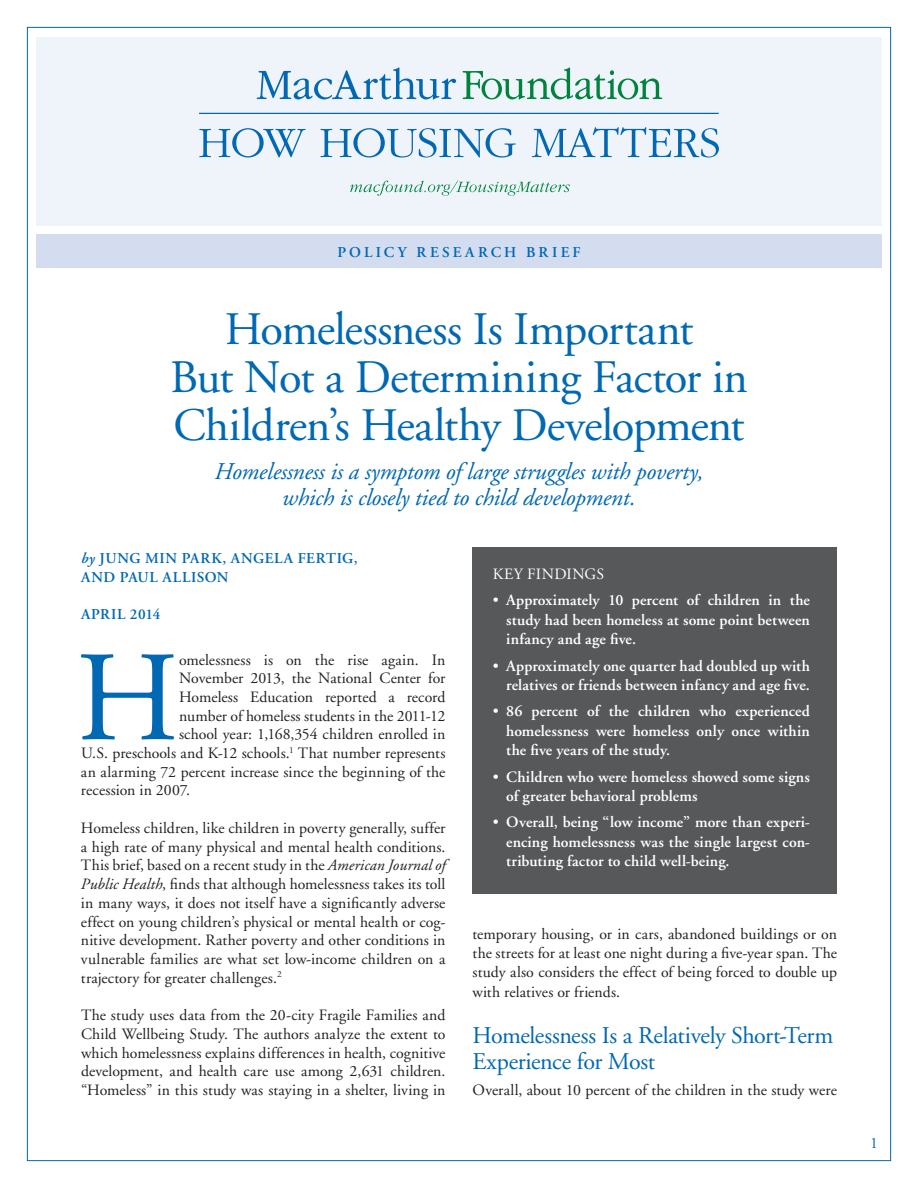
<style>
.page{position:relative;width:918px;height:1188px;background:#fff}
.page>*{position:absolute;margin:0;border:0;box-sizing:border-box;transform-origin:0 0}
.t1{font:127.95px "Adobe Garamond";color:#0168b3}
.t2{font:46.5px/48px "Adobe Garamond";letter-spacing:-.02em;color:#0168b3;text-align:center}
.t3{font:italic 24px/25.5px "Adobe Garamond";letter-spacing:-.01em;color:#0168b3;text-align:center}
.t4{font:24px/26.2px "Adobe Garamond";letter-spacing:-.015em;color:#0168b3}
.t5{font:15.75px/18.8px "Adobe Garamond";letter-spacing:.005em;color:#231f20;text-align:justify}
.t6{font:600 15.75px/19.5px "Adobe Garamond";letter-spacing:.005em;color:#fff;text-align:justify}
.t7{font:15.75px "Adobe Garamond";letter-spacing:.02em;color:#fff}
.t8{font:15.75px "Adobe Garamond";color:#0168b3}
.t9{font:600 15px/18.6px "Adobe Garamond";letter-spacing:.05em;color:#0168b3}
.t10{font:600 15px "Adobe Garamond";letter-spacing:.22em;color:#0168b3}
.t11{font:600 15px "Adobe Garamond";letter-spacing:.03em;color:#0168b3}
.s1{font-style:italic}
.s2{font-weight:400}
</style>
<div class="page">
<div style="left:36px;top:37px;width:846px;height:189px;background:#eff3fa"></div>
<svg style="left:257px;top:67px;width:199px;height:33px"></svg>
<svg style="left:463px;top:67px;width:199px;height:33px"></svg>
<svg style="left:350px;top:181px;width:220px;height:15px"></svg>
<svg style="left:199px;top:128px;width:107px;height:30px"></svg>
<svg style="left:320px;top:128px;width:196px;height:30px"></svg>
<svg style="left:532px;top:127px;width:187px;height:31px"></svg>
<hr style="left:199px;top:113px;width:520px;height:1px;background:#0168b3">
<div style="left:36px;top:234px;width:846px;height:34px;background:#d3ddef"></div>
<div style="left:472px;top:547px;width:365px;height:346px;background:#57585a"></div>
<p class="t10" style="left:337px;top:244px;width:245px">POLICY RESEARCH BRIEF</p>
<h2 class="t2" style="left:170px;top:307px;width:579px">Homelessness Is Important<br>But Not a Determining Factor in<br>Children’s Healthy Development</h2>
<h3 class="t3" style="left:215px;top:460px;width:490px">Homelessness is a symptom of large struggles with poverty, which is closely tied to child development.</h3>
<p class="t9" style="left:81px;top:549px;width:278px"><span class="s1">by</span> JUNG MIN PARK, ANGELA FERTIG,<br>AND PAUL ALLISON</p>
<p class="t11" style="left:81px;top:606px;width:81px">APRIL 2014</p>
<h1 class="t1" style="left:76px;top:630px;width:105px">H</h1>
<p class="t5" style="left:179px;top:651px;width:268px">omelessness is on the rise again. In</p>
<p class="t5" style="left:179px;top:669px;width:268px">November 2013, the National Center for</p>
<p class="t5" style="left:179px;top:688px;width:268px">Homeless Education reported a record</p>
<p class="t5" style="left:179px;top:707px;width:268px">number of homeless students in the 2011-12</p>
<p class="t5" style="left:179px;top:725px;width:268px">school year: 1,168,354 children enrolled in</p>
<p class="t5" style="left:81px;top:744px;width:366px">U.S. preschools and K-12 schools.<sup>1</sup> That number represents</p>
<p class="t5" style="left:81px;top:763px;width:366px">an alarming 72 percent increase since the beginning of the</p>
<p class="t5" style="left:81px;top:781px;width:111px">recession in 2007.</p>
<p class="t5" style="left:81px;top:819px;width:366px">Homeless children, like children in poverty generally, suffer a high rate of many physical and mental health conditions.<br>This brief, based on a recent study in the <span class="s1">American Journal of Public Health</span>, finds that although homelessness takes its toll in many ways, it does not itself have a significantly adverse effect on young children’s physical or mental health or cog&shy;nitive development. Rather poverty and other conditions in vulnerable families are what set low-income children on a trajectory for greater challenges.<sup>2</sup></p>
<p class="t5" style="left:81px;top:1006px;width:366px">The study uses data from the 20-city Fragile Families and Child Wellbeing Study. The authors analyze the extent to which homelessness explains differences in health, cognitive development, and health care use among 2,631 children. “Homeless” in this study was staying in a shelter, living in</p>
<p class="t7" style="left:493px;top:566px;width:113px">KEY FINDINGS</p>
<p class="t6" style="left:506px;top:591px;width:305px;text-indent:-13px"><span class="s2">•</span> Approximately 10 percent of children in the study had been homeless at some point between infancy and age five.</p>
<p class="t6" style="left:493px;top:656px;width:319px;text-align:right"><span class="s2">•</span> Approximately one quarter had doubled up with relatives or friends between infancy and age five.</p>
<p class="t6" style="left:506px;top:702px;width:305px;text-indent:-13px"><span class="s2">•</span> 86 percent of the children who experienced homelessness were homeless only once within the five years of the study.</p>
<p class="t6" style="left:506px;top:767px;width:305px;text-indent:-13px"><span class="s2">•</span> Children who were homeless showed some signs of greater behavioral problems</p>
<p class="t6" style="left:506px;top:813px;width:305px;text-indent:-13px"><span class="s2">•</span> Overall, being “low income” more than experi&shy;encing homelessness was the single largest con&shy;tributing factor to child well-being.</p>
<p class="t5" style="left:473px;top:924px;width:366px;line-height:19.5px">temporary housing, or in cars, abandoned buildings or on the streets for at least one night during a five-year span. The study also considers the effect of being forced to double up with relatives or friends.</p>
<h3 class="t4" style="left:472px;top:1022px;width:362px">Homelessness Is a Relatively Short-Term<br>Experience for Most</h3>
<p class="t5" style="left:472px;top:1081px;width:366px">Overall, about 10 percent of the children in the study were</p>
<p class="t8" style="left:870px;top:1135px;width:9px">1</p>
</div>
